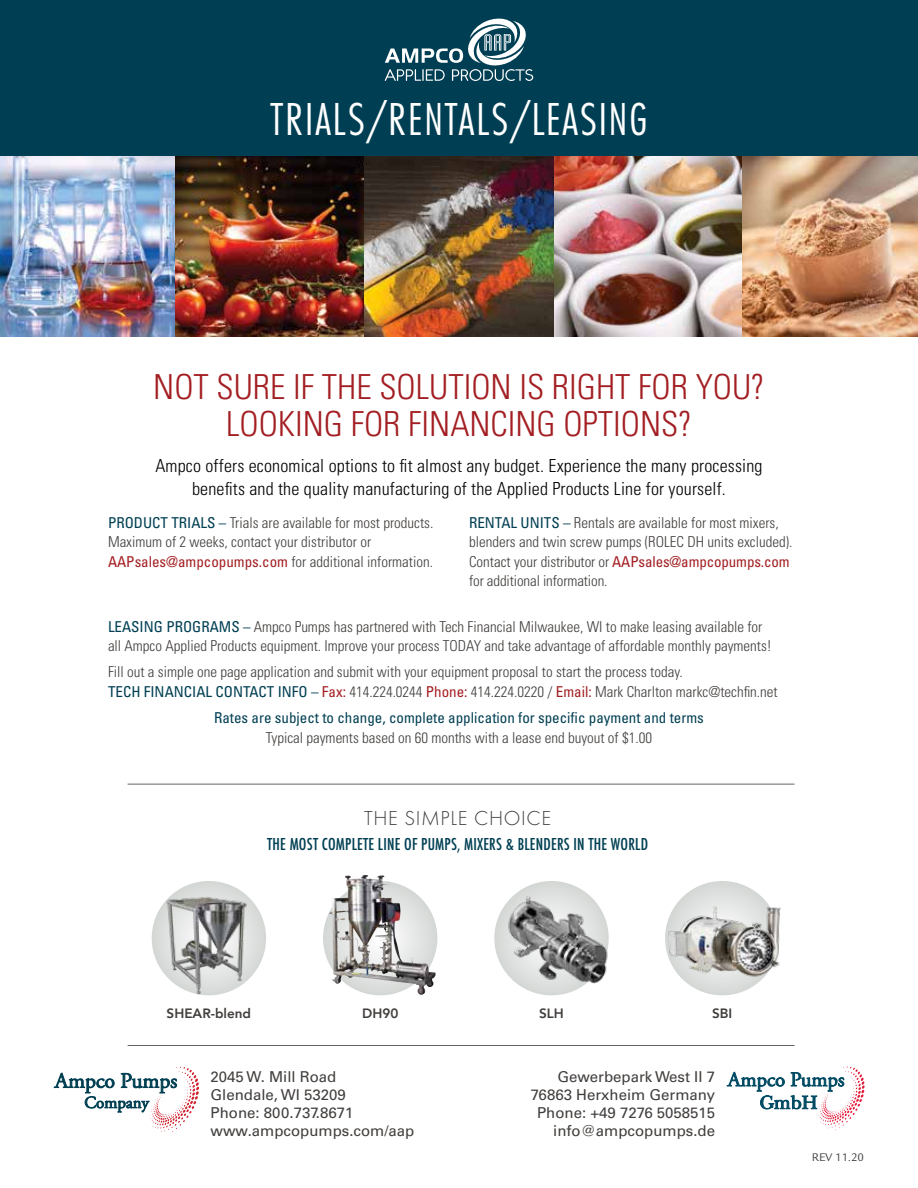
<style>
.page{position:relative;width:918px;height:1188px;background:#fff}
.page>*{position:absolute;margin:0;border:0;box-sizing:border-box;transform-origin:0 0}
.t1{font:300 48px "Function Cond LH";letter-spacing:.04em;color:#fff}
.t2{font:300 condensed 34.5px/37.5px "Univers LT Std";color:#a31e22;text-align:center}
.t3{font:300 21px "Function LH";letter-spacing:.03em;color:#413e3c}
.t4{font:300 condensed 18px/22.5px "Univers LT Std";letter-spacing:.01em;color:#000;text-align:center}
.t5{font:18px "Function Cond";letter-spacing:.01em;color:#003f53}
.t6{font:300 condensed 15px/19.5px "Univers LT Std";color:#413e3c}
.t7{font:15px/18px "Univers LT Std";color:#413e3c}
.t8{font:condensed 15px "Univers LT Std";color:#003f53}
.t9{font:800 13.5px "Avenir";color:#413e3c}
.t10{font:12px "Legacy Sans Std";color:#413e3c}
.s1{font-weight:400;color:#003f53}
.s2{font-weight:400;color:#a31e22}
</style>
<div class="page">
<img style="left:0;top:155px;width:918px;height:182px">
<svg style="left:54px;top:1067px;width:145px;height:64px"></svg>
<hr style="left:128px;top:784px;width:667px;height:1px;background:#636466">
<hr style="left:128px;top:1045px;width:667px;height:1px;background:#636466">
<div style="left:0;top:0;width:918px;height:155px;background:#003f53"></div>
<svg style="left:727px;top:1066px;width:138px;height:64px"></svg>
<svg style="left:150px;top:879px;width:118px;height:119px"></svg>
<div style="left:148px;top:877px;width:122px;height:122px;border:3px solid #fff;border-radius:50%"></div>
<div style="left:152px;top:881px;width:114px;height:114px;background:#d7dad7;border-radius:50%"></div>
<img style="left:160px;top:891px;width:95px;height:103px">
<div style="left:490px;top:877px;width:123px;height:122px;border:3px solid #fff;border-radius:50%"></div>
<div style="left:494px;top:881px;width:115px;height:114px;background:#d0d4d1;border-radius:50%"></div>
<img style="left:503px;top:889px;width:110px;height:106px">
<svg style="left:321px;top:879px;width:119px;height:119px"></svg>
<div style="left:319px;top:877px;width:122px;height:122px;border:3px solid #fff;border-radius:50%"></div>
<svg style="left:323px;top:881px;width:114px;height:114px;background:#b3b3b2"></svg>
<img style="left:329px;top:875px;width:34px;height:109px">
<svg style="left:663px;top:879px;width:119px;height:119px"></svg>
<div style="left:665px;top:881px;width:114px;height:114px;background:#d8dbd8;border-radius:50%"></div>
<img style="left:663px;top:895px;width:119px;height:87px">
<svg style="left:385px;top:18px;width:148px;height:63px"></svg>
<h1 class="t1" style="left:271px;top:93px;width:378px">TRIALS/RENTALS/LEASING</h1>
<h2 class="t2" style="left:153px;top:368px;width:613px">NOT SURE IF THE SOLUTION IS RIGHT FOR YOU?<br>LOOKING FOR FINANCING OPTIONS?</h2>
<p class="t4" style="left:155px;top:455px;width:609px">Ampco offers economical options to fit almost any budget. Experience the many processing benefits and the quality manufacturing of the Applied Products Line for yourself.</p>
<p class="t6" style="left:108px;top:513px;width:327px"><span class="s1">PRODUCT TRIALS –</span> Trials are available for most products.<br>Maximum of 2 weeks, contact your distributor or<br><span class="s2">AAPsales@ampcopumps.com</span> for additional information.</p>
<p class="t6" style="left:469px;top:513px;width:325px"><span class="s1">RENTAL UNITS –</span> Rentals are available for most mixers, blenders and twin screw pumps (ROLEC DH units excluded).<br>Contact your distributor or <span class="s2">AAPsales@ampcopumps.com </span>for additional information.</p>
<p class="t6" style="left:108px;top:617px;width:665px"><span class="s1">LEASING PROGRAMS –</span> Ampco Pumps has partnered with Tech Financial Milwaukee, WI to make leasing available for all Ampco Applied Products equipment. Improve your process TODAY and take advantage of affordable monthly payments!</p>
<p class="t6" style="left:108px;top:662px;width:671px">Fill out a simple one page application and submit with your equipment proposal to start the process today.<br><span class="s1">TECH FINANCIAL CONTACT INFO –</span> <span class="s2">Fax:</span> 414.224.0244 <span class="s2">Phone:</span> 414.224.0220 / <span class="s2">Email:</span> Mark Charlton markc@techfin.net</p>
<p class="t8" style="left:214px;top:708px;width:491px">Rates are subject to change, complete application for specific payment and terms</p>
<p class="t6" style="left:266px;top:728px;width:388px">Typical payments based on 60 months with a lease end buyout of $1.00</p>
<h3 class="t3" style="left:364px;top:806px;width:188px">THE SIMPLE CHOICE</h3>
<p class="t5" style="left:267px;top:834px;width:382px">THE MOST COMPLETE LINE OF PUMPS, MIXERS &amp; BLENDERS IN THE WORLD</p>
<p class="t9" style="left:167px;top:1003px;width:86px">SHEAR-blend</p>
<p class="t9" style="left:362px;top:1003px;width:38px">DH90</p>
<p class="t9" style="left:539px;top:1003px;width:26px">SLH</p>
<p class="t9" style="left:712px;top:1003px;width:22px">SBI</p>
<p class="t7" style="left:211px;top:1068px;width:205px">2045 W. Mill Road<br>Glendale, WI 53209<br>Phone: 800.737.8671 www.ampcopumps.com/aap</p>
<p class="t7" style="left:531px;top:1068px;width:186px;text-align:right">Gewerbepark West II 7<br>76863 Herxheim Germany<br>Phone: +49 7276 5058515 info@ampcopumps.de</p>
<p class="t10" style="left:812px;top:1150px;width:54px">REV 11.20</p>
</div>
